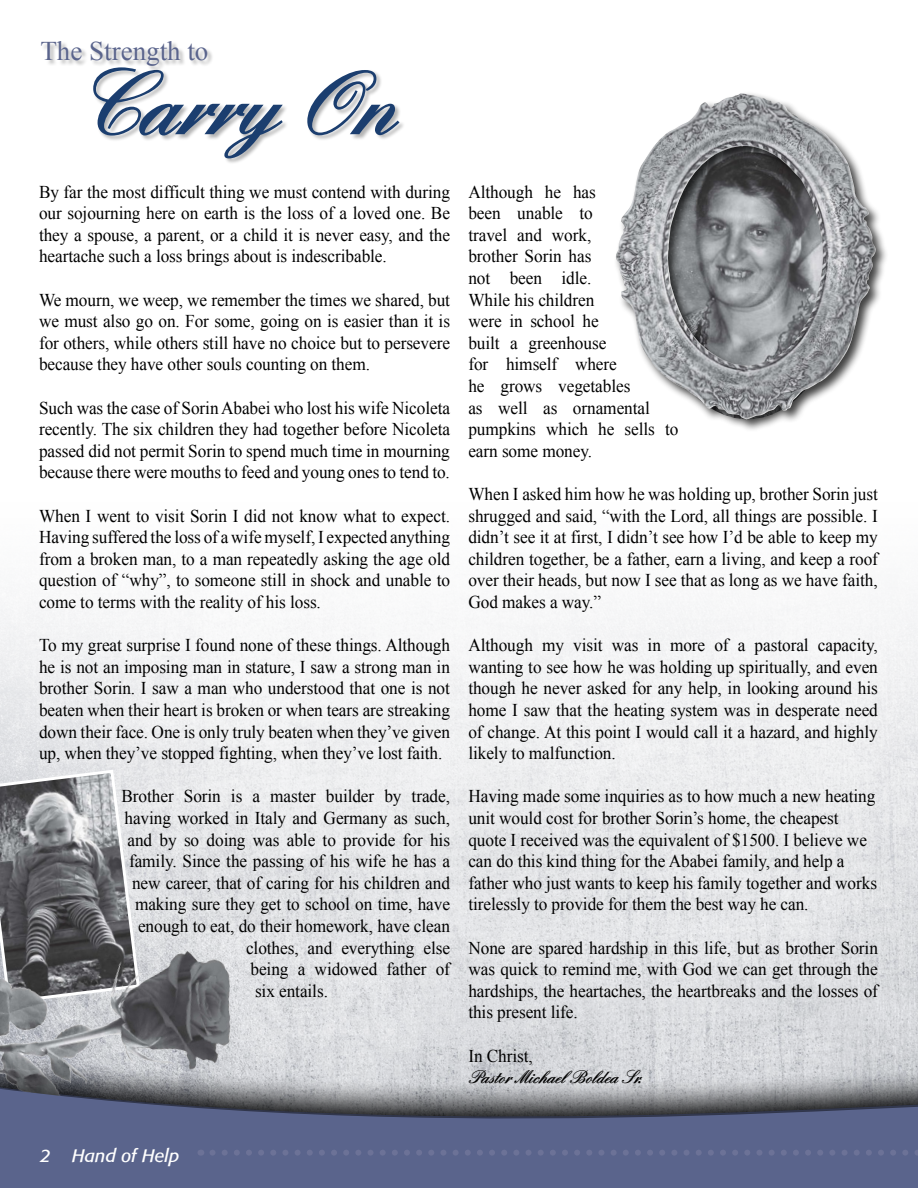
<style>
.page{position:relative;width:918px;height:1188px;background:#fff}
.page>*{position:absolute;margin:0;border:0;box-sizing:border-box;transform-origin:0 0}
.t1{font:700 90px "Quadrille Script Black Ssk";letter-spacing:-.01em;color:#1b3e6f;scale:.96 1}
.t2{font:27px "Times New Roman";color:#5a648c}
._2014_Paragraph_Styl{font:18px/21.6px "Times New Roman";letter-spacing:-.005em;color:#000;text-align:justify;scale:.96 1}
._2014_Paragraph_Styl-2{font:700 18px "Quadrille Script Black Ssk";letter-spacing:-.005em;color:#000;scale:.96 1}
.No_Spacing{font:italic 18px "Formata";color:#fff}
</style>
<div class="page">
<svg style="left:0;top:594px;width:917px;height:458px;fill:#eaebed"></svg>
<svg style="left:0;top:768px;width:141px;height:164px"></svg>
<svg style="left:917px;top:615px;width:1px;height:439px"></svg>
<img style="left:0;top:932px;width:271px;height:122px">
<div style="left:0;top:1054px;width:918px;height:134px;background:#000;opacity:.8"></div>
<svg style="left:0;top:1088px;width:918px;height:100px;fill:#5a648c"></svg>
<div style="left:93px;top:68px;width:313px;height:97px;background:#000;opacity:.3"></div>
<div style="left:41px;top:42px;width:173px;height:31px;background:#000;opacity:.3"></div>
<div style="left:613px;top:91px;width:276px;height:341px;background:#000;opacity:.75"></div>
<img style="left:616px;top:93px;width:260px;height:327px">
<svg style="left:212px;top:1150px;width:706px;height:6px"></svg>
<p class="t2" style="left:40px;top:37px;width:169px">The Strength to</p>
<p class="t1" style="left:69px;top:50px;width:341px">Carry On</p>
<p class="_2014_Paragraph_Styl" style="left:39px;top:181px;width:430px">By far the most difficult thing we must contend with during our sojourning here on earth is the loss of a loved one. Be they a spouse, a parent, or a child it is never easy, and the heartache such a loss brings about is indescribable.</p>
<p class="_2014_Paragraph_Styl" style="left:39px;top:289px;width:430px">We mourn, we weep, we remember the times we shared, but we must also go on. For some, going on is easier than it is for others, while others still have no choice but to persevere because they have other souls counting on them.</p>
<p class="_2014_Paragraph_Styl" style="left:39px;top:397px;width:430px">Such was the case of Sorin Ababei who lost his wife Nicoleta recently. The six children they had together before Nicoleta passed did not permit Sorin to spend much time in mourning because there were mouths to feed and young ones to tend to.</p>
<p class="_2014_Paragraph_Styl" style="left:39px;top:505px;width:430px">When I went to visit Sorin I did not know what to expect.<br>Having suffered the loss of a wife myself, I expected anything from a broken man, to a man repeatedly asking the age old question of “why”, to someone still in shock and unable to come to terms with the reality of his loss.</p>
<p class="_2014_Paragraph_Styl" style="left:39px;top:635px;width:430px">To my great surprise I found none of these things. Although he is not an imposing man in stature, I saw a strong man in brother Sorin. I saw a man who understood that one is not beaten when their heart is broken or when tears are streaking down their face. One is only truly beaten when they’ve given up, when they’ve stopped fighting, when they’ve lost faith.</p>
<p class="_2014_Paragraph_Styl" style="left:121px;top:786px;width:344px">Brother Sorin is a master builder by trade,</p>
<p class="_2014_Paragraph_Styl" style="left:125px;top:807px;width:341px">having worked in Italy and Germany as such,</p>
<p class="_2014_Paragraph_Styl" style="left:128px;top:829px;width:338px">and by so doing was able to provide for his</p>
<p class="_2014_Paragraph_Styl" style="left:129px;top:851px;width:336px">family. Since the passing of his wife he has a</p>
<p class="_2014_Paragraph_Styl" style="left:132px;top:872px;width:333px">new career, that of caring for his children and</p>
<p class="_2014_Paragraph_Styl" style="left:135px;top:894px;width:330px">making sure they get to school on time, have</p>
<p class="_2014_Paragraph_Styl" style="left:138px;top:915px;width:327px">enough to eat, do their homework, have clean</p>
<p class="_2014_Paragraph_Styl" style="left:246px;top:937px;width:214px">clothes, and everything else</p>
<p class="_2014_Paragraph_Styl" style="left:251px;top:959px;width:209px">being a widowed father of</p>
<p class="_2014_Paragraph_Styl" style="left:255px;top:980px;width:78px">six entails.</p>
<p class="_2014_Paragraph_Styl" style="left:468px;top:181px;width:220px;text-align:left">Although he has<br>been unable to<br>travel and work,<br>brother Sorin has<br>not been idle.<br>While his children<br>were in school he<br>built a greenhouse<br>for himself where<br>he grows vegetables<br>as well as ornamental pumpkins which he sells to earn some money.</p>
<p class="_2014_Paragraph_Styl" style="left:468px;top:483px;width:428px">When I asked him how he was holding up, brother Sorin just shrugged and said, “with the Lord, all things are possible. I didn’t see it at first, I didn’t see how I’d be able to keep my children together, be a father, earn a living, and keep a roof over their heads, but now I see that as long as we have faith, God makes a way.”</p>
<p class="_2014_Paragraph_Styl" style="left:468px;top:635px;width:428px">Although my visit was in more of a pastoral capacity, wanting to see how he was holding up spiritually, and even though he never asked for any help, in looking around his home I saw that the heating system was in desperate need of change. At this point I would call it a hazard, and highly likely to malfunction.</p>
<p class="_2014_Paragraph_Styl" style="left:468px;top:786px;width:427px;text-align:left">Having made some inquiries as to how much a new heating unit would cost for brother Sorin’s home, the cheapest quote I received was the equivalent of $1500. I believe we can do this kind thing for the Ababei family, and help a father who just wants to keep his family together and works tirelessly to provide for them the best way he can.</p>
<p class="_2014_Paragraph_Styl" style="left:468px;top:937px;width:428px">None are spared hardship in this life, but as brother Sorin was quick to remind me, with God we can get through the hardships, the heartaches, the heartbreaks and the losses of this present life.</p>
<p class="_2014_Paragraph_Styl" style="left:468px;top:1045px;width:69px">In Christ,</p>
<p class="_2014_Paragraph_Styl-2" style="left:468px;top:1067px;width:183px">Pastor Michael Boldea Sr.</p>
<p class="No_Spacing" style="left:40px;top:1144px;width:141px">2 Hand of Help</p>
</div>
